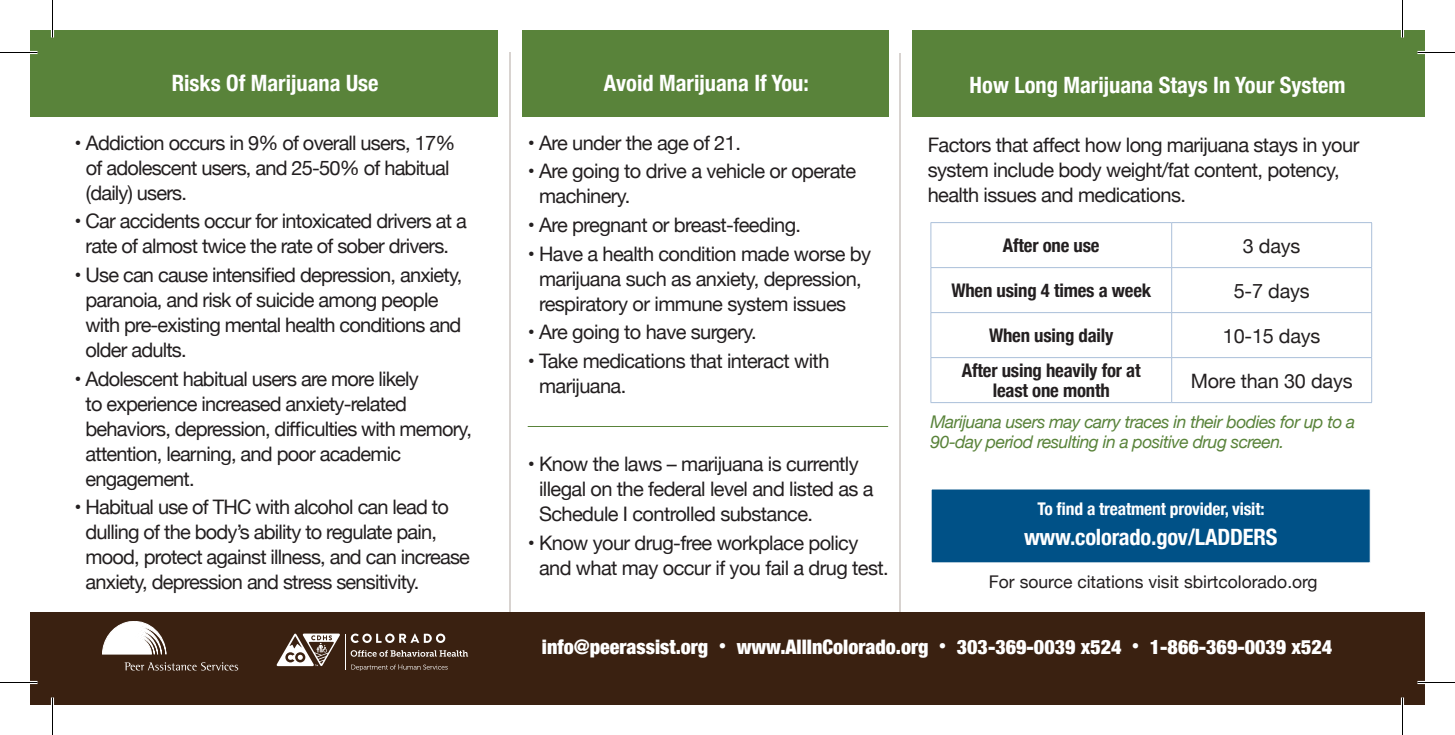
<style>
.page{position:relative;width:1455px;height:735px;background:#fff}
.page>*{position:absolute;margin:0;border:0;box-sizing:border-box;transform-origin:0 0}
.t1{font:700 condensed 22.5px "Helvetica Neue";color:#fff}
.t2{font:20px/25px "Helvetica Neue";letter-spacing:-.04em;color:#231f20}
.t3{font:900 condensed 20px "Helvetica Neue";color:#fff}
.t4{font:19.75px "Helvetica Neue";letter-spacing:-.01em;color:#231f20}
.t5{font:700 condensed 18.75px/20px "Helvetica Neue";letter-spacing:-.01em;color:#231f20;text-align:center}
.t6{font:italic 17.5px/20px "Helvetica Neue";letter-spacing:-.03em;color:#59833a}
.t7{font:17.5px "Helvetica Neue";color:#231f20}
.t8{font:700 condensed 17.5px "Helvetica Neue";letter-spacing:-.01em;color:#fff}
.s1{font-size:15px}
</style>
<div class="page">
<hr style="left:509px;top:53px;width:2px;height:571px;background:#3a2111">
<hr style="left:899px;top:53px;width:2px;height:573px;background:#3a2111">
<div style="left:913px;top:30px;width:512px;height:86px;background:#59833a"></div>
<div style="left:30px;top:30px;width:468px;height:86px;background:#59833a"></div>
<div style="left:30px;top:613px;width:1395px;height:92px;background:#3a2111"></div>
<svg style="left:102px;top:621px;width:136px;height:50px"></svg>
<svg style="left:351px;top:665px;width:97px;height:6px"></svg>
<svg style="left:351px;top:634px;width:94px;height:9px"></svg>
<svg style="left:351px;top:650px;width:117px;height:7px"></svg>
<hr style="left:345px;top:634px;width:1px;height:36px;background:#fff">
<svg style="left:276px;top:633px;width:64px;height:33px"></svg>
<svg style="left:931px;top:223px;width:242px;height:44px"></svg>
<hr style="left:931px;top:222px;width:241px;height:1px;background:#aabfd9">
<hr style="left:930px;top:223px;width:1px;height:44px;background:#aabfd9">
<hr style="left:1172px;top:222px;width:200px;height:1px;background:#aabfd9">
<hr style="left:1171px;top:223px;width:1px;height:44px;background:#aabfd9">
<hr style="left:1371px;top:223px;width:1px;height:44px;background:#aabfd9">
<hr style="left:931px;top:267px;width:241px;height:1px;background:#aabfd9">
<hr style="left:930px;top:268px;width:1px;height:44px;background:#aabfd9">
<hr style="left:1171px;top:268px;width:1px;height:44px;background:#aabfd9">
<hr style="left:1371px;top:268px;width:1px;height:44px;background:#aabfd9">
<hr style="left:931px;top:312px;width:241px;height:1px;background:#aabfd9">
<hr style="left:930px;top:313px;width:1px;height:44px;background:#aabfd9">
<hr style="left:1171px;top:313px;width:1px;height:44px;background:#aabfd9">
<hr style="left:1371px;top:313px;width:1px;height:44px;background:#aabfd9">
<hr style="left:931px;top:357px;width:241px;height:1px;background:#aabfd9">
<hr style="left:930px;top:358px;width:1px;height:44px;background:#aabfd9">
<hr style="left:1171px;top:358px;width:1px;height:44px;background:#aabfd9">
<hr style="left:1371px;top:358px;width:1px;height:44px;background:#aabfd9">
<hr style="left:931px;top:402px;width:241px;height:1px;background:#aabfd9">
<hr style="left:1172px;top:267px;width:200px;height:1px;background:#aabfd9">
<hr style="left:1172px;top:312px;width:200px;height:1px;background:#aabfd9">
<hr style="left:1172px;top:357px;width:200px;height:1px;background:#aabfd9">
<hr style="left:1172px;top:402px;width:200px;height:1px;background:#aabfd9">
<div style="left:523px;top:30px;width:366px;height:86px;background:#59833a"></div>
<div style="left:931px;top:488px;width:440px;height:75px;background:#005187;border:1px solid #fff"></div>
<hr style="left:528px;top:426px;width:360px;height:1px;background:#59833a">
<hr style="left:0;top:51px;width:38px;height:3px;background:#fff">
<hr style="left:1418px;top:51px;width:37px;height:3px;background:#fff">
<hr style="left:0;top:681px;width:38px;height:3px;background:#fff">
<hr style="left:1418px;top:681px;width:37px;height:3px;background:#fff">
<hr style="left:51px;top:0;width:3px;height:38px;background:#fff">
<hr style="left:51px;top:698px;width:3px;height:37px;background:#fff">
<hr style="left:1401px;top:0;width:3px;height:38px;background:#fff">
<hr style="left:1401px;top:698px;width:3px;height:37px;background:#fff">
<hr style="left:0;top:52px;width:38px;height:1px;background:#000">
<hr style="left:1418px;top:52px;width:37px;height:1px;background:#000">
<hr style="left:0;top:682px;width:38px;height:1px;background:#000">
<hr style="left:1418px;top:682px;width:37px;height:1px;background:#000">
<hr style="left:52px;top:0;width:1px;height:38px;background:#000">
<hr style="left:52px;top:698px;width:1px;height:37px;background:#000">
<hr style="left:1402px;top:0;width:1px;height:38px;background:#000">
<hr style="left:1402px;top:698px;width:1px;height:37px;background:#000">
<p class="t1" style="left:172px;top:64px;width:208px">Risks Of Marijuana Use</p>
<p class="t2" style="left:86px;top:131px;width:371px;text-indent:-11px">• Addiction occurs in 9% of overall users, 17% of adolescent users, and 25-50% of habitual (daily) users.</p>
<p class="t2" style="left:75px;top:210px;width:394px;text-align:center">• Car accidents occur for intoxicated drivers at a rate of almost twice the rate of sober drivers.</p>
<p class="t2" style="left:86px;top:264px;width:378px;text-indent:-11px">• Use can cause intensified depression, anxiety, paranoia, and risk of suicide among people with pre-existing mental health conditions and older adults.</p>
<p class="t2" style="left:86px;top:367px;width:388px;text-indent:-11px">• Adolescent habitual users are more likely<br>to experience increased anxiety-related behaviors, depression, difficulties with memory, attention, learning, and poor academic engagement.</p>
<p class="t2" style="left:86px;top:496px;width:386px;text-indent:-11px">• Habitual use of THC with alcohol can lead to dulling of the body’s ability to regulate pain, mood, protect against illness, and can increase anxiety, depression and stress sensitivity.</p>
<p class="t1" style="left:604px;top:64px;width:207px">Avoid Marijuana If You:</p>
<p class="t1" style="left:970px;top:66px;width:378px">How Long Marijuana Stays In Your System</p>
<p class="t2" style="left:528px;top:131px;width:215px">• Are under the age of 21.</p>
<p class="t2" style="left:539px;top:160px;width:319px;text-indent:-11px">• Are going to drive a vehicle or operate machinery.</p>
<p class="t2" style="left:528px;top:214px;width:275px">• Are pregnant or breast-feeding.</p>
<p class="t2" style="left:539px;top:242px;width:334px;text-indent:-11px">• Have a health condition made worse by marijuana such as anxiety, depression, respiratory or immune system issues</p>
<p class="t2" style="left:528px;top:321px;width:231px">• Are going to have surgery.</p>
<p class="t2" style="left:539px;top:349px;width:292px;text-indent:-11px">• Take medications that interact with marijuana.</p>
<p class="t2" style="left:928px;top:134px;width:433px">Factors that affect how long marijuana stays in your system include body weight/fat content, potency, health issues and medications.</p>
<p class="t5" style="left:1003px;top:234px;width:98px">After one use</p>
<p class="t4" style="left:1243px;top:232px;width:59px">3 days</p>
<p class="t5" style="left:951px;top:279px;width:201px">When using 4 times a week</p>
<p class="t4" style="left:1234px;top:277px;width:78px">5-7 days</p>
<p class="t5" style="left:989px;top:324px;width:126px">When using daily</p>
<p class="t4" style="left:1223px;top:322px;width:99px">10-15 days</p>
<p class="t5" style="left:962px;top:359px;width:180px">After using heavily for at least one month</p>
<p class="t4" style="left:1191px;top:367px;width:163px">More than 30 days</p>
<p class="t2" style="left:539px;top:453px;width:336px;text-indent:-11px">• Know the laws – marijuana is currently illegal on the federal level and listed as a<br>Schedule I controlled substance.</p>
<p class="t2" style="left:539px;top:532px;width:351px;text-indent:-11px">• Know your drug-free workplace policy and what may occur if you fail a drug test.</p>
<p class="t6" style="left:931px;top:412px;width:426px">Marijuana users may carry traces in their bodies for up to a<br>90-day period resulting in a positive drug screen.</p>
<p class="t8" style="left:1037px;top:495px;width:229px">To find a treatment provider, visit:</p>
<p class="t1" style="left:1024px;top:518px;width:255px">www.colorado.gov/LADDERS</p>
<p class="t7" style="left:989px;top:569px;width:330px">For source citations visit sbirtcolorado.org</p>
<p class="t3" style="left:542px;top:630px;width:792px">info@peerassist.org <span class="s1">•</span> www.AllInColorado.org <span class="s1">•</span> 303-369-0039 x524 <span class="s1">•</span> 1-866-369-0039 x524</p>
</div>
